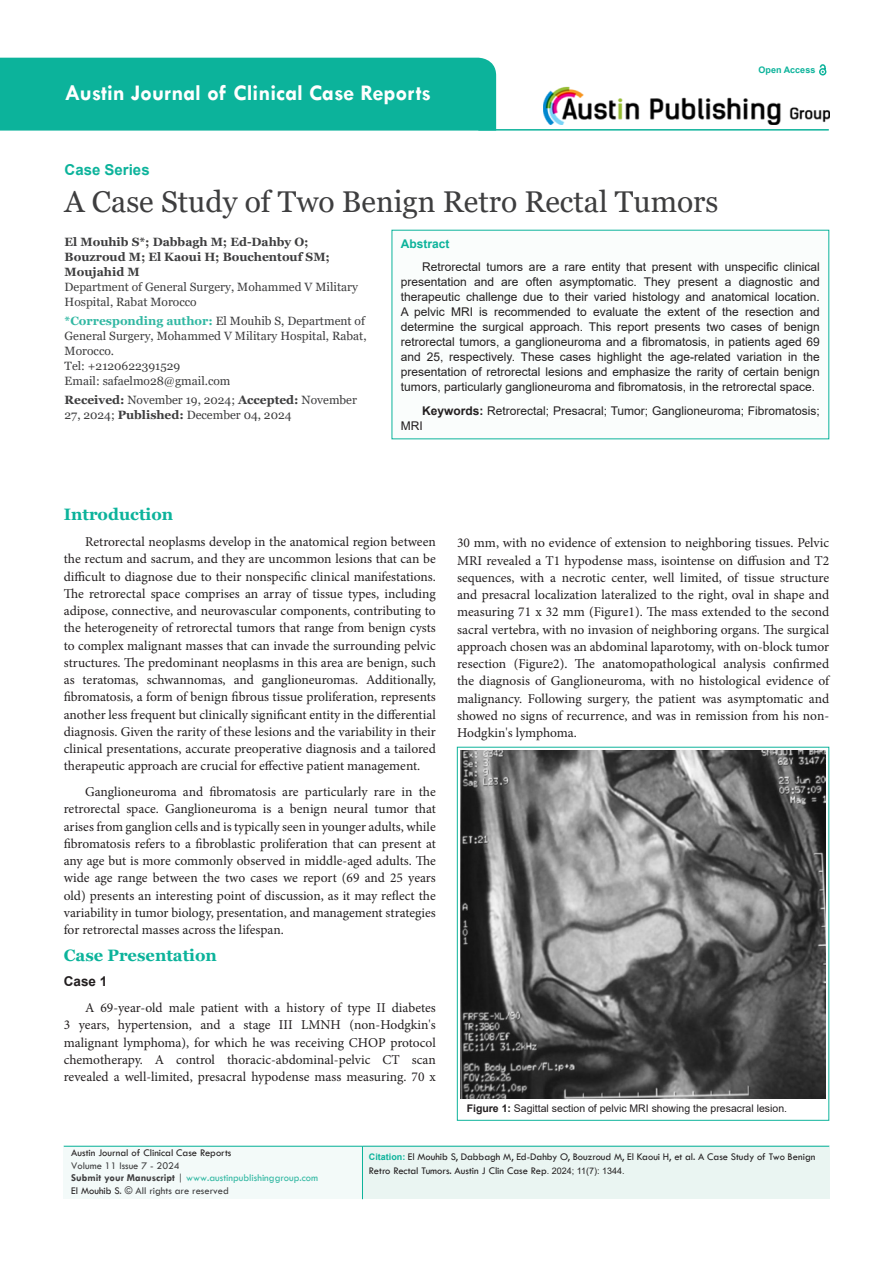
<style>
.page{position:relative;width:893px;height:1263px;background:#fff}
.page>*{position:absolute;margin:0;border:0;box-sizing:border-box;transform-origin:0 0}
.t1{font:30px "Georgia";color:#3e3e3f}
.t2{font:700 22.5px "Tw Cen";color:#fff}
.t3{font:700 16.5px "Georgia";color:#0cb39b}
.t4{font:700 15px "Arial";color:#0cb39b}
.t5{font:13.5px/17.2px "Minion Pro";color:#231f20;text-align:justify}
.t6{font:700 13.5px "Arial";color:#231f20}
.t7{font:12px/15px "Arial";color:#231f20;text-align:justify}
.t8{font:12px/15px "Georgia";color:#3e3e3f}
.t9{font:700 12px/15px "Georgia";color:#3e3e3f}
.t10{font:700 12px "Arial";color:#0cb39b}
.t11{font:10.5px/13.5px "Tw Cen";color:#231f20}
.t12{font:10.5px "Arial";color:#231f20}
.t13{font:10.5px "Tw Cen";color:#3e3e3f}
.t14{font:10.5px "Tw Cen";color:#32b8a3}
.t15{font:700 9px "Arial";color:#0cb39b}
.s1{font-weight:700;color:#32b8a3}
.s2{font-weight:700}
.s3{font-weight:700;color:#3e3e3f}
.s4{color:#3e3e3f}
.s5{color:#231f20}
.s6{font-family:"Arial";font-weight:700;font-size:9px;color:#0cb39b}
.s7{font-family:"Arial";font-size:9px}
</style>
<div class="page">
<div style="left:64px;top:1146px;width:298px;height:53px;background:#f3faf9"></div>
<div style="left:363px;top:1146px;width:466px;height:53px;background:#eaf5f2"></div>
<hr style="left:64px;top:1146px;width:765px;height:1px;background:#0cb39b">
<hr style="left:362px;top:1146px;width:1px;height:53px;background:#0cb39b">
<div style="left:0;top:58px;width:496px;height:73px;background:#0cb39b"></div>
<hr style="left:478px;top:129px;width:351px;height:2px;background:#0cb39b">
<div style="left:819px;top:68px;width:7px;height:7px;border:2px solid #0cb39b;border-radius:50%"></div>
<svg style="left:819px;top:64px;width:7px;height:9px"></svg>
<div style="left:392px;top:230px;width:437px;height:209px;background:#fafdfc"></div>
<img style="left:543px;top:86px;width:287px;height:39px">
<div style="left:457px;top:747px;width:372px;height:374px;border:1px solid #0eb39b"></div>
<img style="left:461px;top:751px;width:364px;height:347px">
<p class="t2" style="left:65px;top:80px;width:368px">Austin Journal of Clinical Case Reports</p>
<p class="t15" style="left:759px;top:64px;width:58px">Open Access</p>
<p class="t4" style="left:65px;top:159px;width:87px">Case Series</p>
<p class="t1" style="left:65px;top:184px;width:655px">A Case Study of Two Benign Retro Rectal Tumors</p>
<p class="t9" style="left:65px;top:234px;width:267px">El Mouhib S*; Dabbagh M; Ed-Dahby O;<br>Bouzroud M; El Kaoui H; Bouchentouf SM;<br>Moujahid M</p>
<p class="t8" style="left:65px;top:279px;width:295px">Department of General Surgery, Mohammed V Military<br>Hospital, Rabat Morocco</p>
<p class="t8" style="left:65px;top:314px;width:303px"><span class="s1">*Corresponding author:</span> El Mouhib S, Department of<br>General Surgery, Mohammed V Military Hospital, Rabat,<br>Morocco.</p>
<p class="t8" style="left:65px;top:359px;width:117px">Tel: +2120622391529</p>
<p class="t8" style="left:65px;top:374px;width:167px">Email: safaelmo28@gmail.com</p>
<p class="t8" style="left:65px;top:393px;width:294px"><span class="s2">Received:</span> November 19, 2024; <span class="s2">Accepted:</span> November<br>27, 2024; <span class="s2">Published:</span> December 04, 2024</p>
<p class="t10" style="left:401px;top:235px;width:50px">Abstract</p>
<p class="t7" style="left:401px;top:259px;width:421px;text-indent:21px">Retrorectal tumors are a rare entity that present with unspecific clinical presentation and are often asymptomatic. They present a diagnostic and therapeutic challenge due to their varied histology and anatomical location.<br>A pelvic MRI is recommended to evaluate the extent of the resection and determine the surgical approach. This report presents two cases of benign retrorectal tumors, a ganglioneuroma and a fibromatosis, in patients aged 69 and 25, respectively. These cases highlight the age-related variation in the presentation of retrorectal lesions and emphasize the rarity of certain benign tumors, particularly ganglioneuroma and fibromatosis, in the retrorectal space.</p>
<p class="t7" style="left:401px;top:403px;width:421px;text-indent:21px"><span class="s2">Keywords:</span> Retrorectal; Presacral; Tumor; Ganglioneuroma; Fibromatosis;<br>MRI</p>
<p class="t3" style="left:64px;top:504px;width:111px">Introduction</p>
<p class="t5" style="left:64px;top:533px;width:374px;text-indent:21px">Retrorectal neoplasms develop in the anatomical region between the rectum and sacrum, and they are uncommon lesions that can be difficult to diagnose due to their nonspecific clinical manifestations.<br>The retrorectal space comprises an array of tissue types, including adipose, connective, and neurovascular components, contributing to the heterogeneity of retrorectal tumors that range from benign cysts to complex malignant masses that can invade the surrounding pelvic structures. The predominant neoplasms in this area are benign, such as teratomas, schwannomas, and ganglioneuromas. Additionally, fibromatosis, a form of benign fibrous tissue proliferation, represents another less frequent but clinically significant entity in the differential diagnosis. Given the rarity of these lesions and the variability in their clinical presentations, accurate preoperative diagnosis and a tailored therapeutic approach are crucial for effective patient management.</p>
<p class="t5" style="left:64px;top:783px;width:374px;text-indent:21px">Ganglioneuroma and fibromatosis are particularly rare in the retrorectal space. Ganglioneuroma is a benign neural tumor that arises from ganglion cells and is typically seen in younger adults, while fibromatosis refers to a fibroblastic proliferation that can present at any age but is more commonly observed in middle-aged adults. The wide age range between the two cases we report (69 and 25 years old) presents an interesting point of discussion, as it may reflect the variability in tumor biology, presentation, and management strategies for retrorectal masses across the lifespan.</p>
<p class="t3" style="left:64px;top:944px;width:155px">Case Presentation</p>
<p class="t6" style="left:64px;top:972px;width:45px">Case 1</p>
<p class="t5" style="left:64px;top:999px;width:374px;text-indent:21px">A 69-year-old male patient with a history of type II diabetes 3 years, hypertension, and a stage III LMNH (non-Hodgkin's malignant lymphoma), for which he was receiving CHOP protocol chemotherapy. A control thoracic-abdominal-pelvic CT scan revealed a well-limited, presacral hypodense mass measuring. 70 x</p>
<p class="t5" style="left:457px;top:534px;width:374px">30 mm, with no evidence of extension to neighboring tissues. Pelvic MRI revealed a T1 hypodense mass, isointense on diffusion and T2 sequences, with a necrotic center, well limited, of tissue structure and presacral localization lateralized to the right, oval in shape and measuring 71 x 32 mm (Figure1). The mass extended to the second sacral vertebra, with no invasion of neighboring organs. The surgical approach chosen was an abdominal laparotomy, with on-block tumor resection (Figure2). The anatomopathological analysis confirmed the diagnosis of Ganglioneuroma, with no histological evidence of malignancy. Following surgery, the patient was asymptomatic and showed no signs of recurrence, and was in remission from his non-Hodgkin's lymphoma.</p>
<p class="t12" style="left:467px;top:1101px;width:322px"><span class="s2">Figure 1:</span> Sagittal section of pelvic MRI showing the presacral lesion.</p>
<p class="t11" style="left:71px;top:1146px;width:162px">Austin Journal of Clinical Case Reports</p>
<p class="t13" style="left:71px;top:1159px;width:110px">Volume 11 Issue 7 - 2024</p>
<p class="t14" style="left:71px;top:1172px;width:248px"><span class="s3">Submit your Manuscript</span> <span class="s4">|</span> www.austinpublishinggroup.com</p>
<p class="t13" style="left:71px;top:1184px;width:159px"><span class="s5">El Mouhib S</span>. © All rights are reserved</p>
<p class="t11" style="left:369px;top:1150px;width:448px"><span class="s6">Citation:</span> El Mouhib S, Dabbagh M, Ed-Dahby O, Bouzroud M, El Kaoui H, et al. A Case Study of Two Benign<br>Retro Rectal Tumors. Austin J Clin Case Rep<span class="s7">. 2024; 11(7): 1344.</span></p>
</div>
